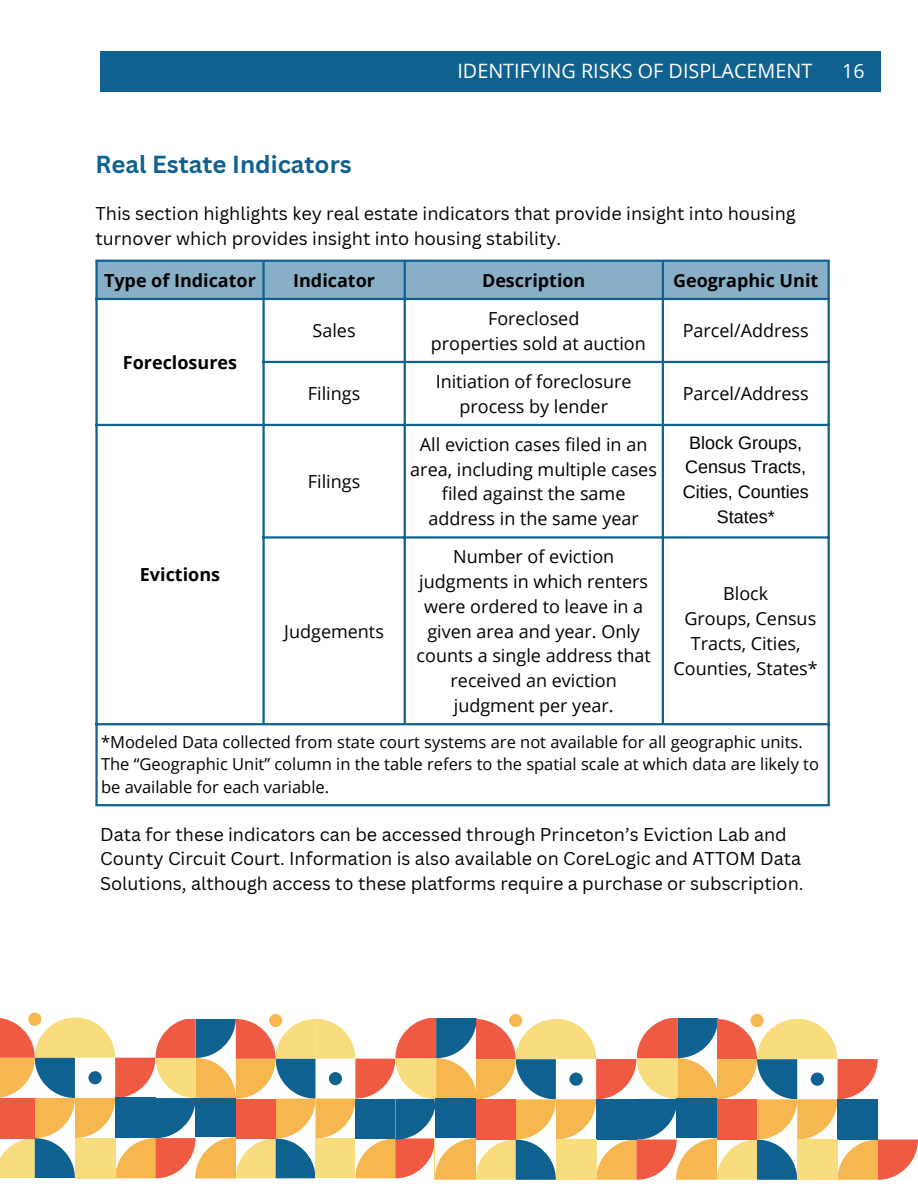
<style>
.page{position:relative;width:918px;height:1188px;background:#fff}
.page>*{position:absolute;margin:0;border:0;box-sizing:border-box;transform-origin:0 0}
.t1{font:700 24px "Canva Sans";color:#0f6190}
.t2{font:19.8px "Open Sans";color:#fff}
.t3{font:19.5px "Open Sans";color:#fff}
.t4{font:18px/24.8px "Open Sans";color:#000;text-align:center}
.t5{font:18px/24.8px "Canva Sans";color:#000}
.t6{font:700 18px "Open Sans";color:#000}
.t7{font:18px/24.8px "Arimo";color:#000;text-align:center}
.t8{font:16.5px/22.5px "Open Sans";color:#000}
</style>
<div class="page">
<div style="left:28px;top:1013px;width:13px;height:13px;background:#f7b750;border-radius:50%"></div>
<svg style="left:269px;top:1014px;width:13px;height:13px"></svg>
<svg style="left:509px;top:1014px;width:13px;height:13px"></svg>
<svg style="left:750px;top:1014px;width:14px;height:13px"></svg>
<svg style="left:0;top:1017px;width:918px;height:163px"></svg>
<div style="left:837px;top:1099px;width:41px;height:41px;background:#0f6190"></div>
<div style="left:798px;top:1140px;width:39px;height:40px;background:#f8dc7e"></div>
<div style="left:811px;top:1073px;width:13px;height:13px;background:#0f6190;border-radius:50%"></div>
<div style="left:826px;top:51px;width:55px;height:40px;background:#0f6190"></div>
<div style="left:98px;top:262px;width:730px;height:36px;background:#87b0c7"></div>
<hr style="left:95px;top:262px;width:3px;height:542px;background:#0f6190">
<hr style="left:262px;top:262px;width:3px;height:461px;background:#0f6190">
<hr style="left:404px;top:262px;width:2px;height:461px;background:#0f6190">
<hr style="left:662px;top:262px;width:2px;height:461px;background:#0f6190">
<hr style="left:828px;top:262px;width:2px;height:542px;background:#0f6190">
<hr style="left:95px;top:260px;width:735px;height:2px;background:#0f6190">
<hr style="left:95px;top:298px;width:735px;height:2px;background:#0f6190">
<hr style="left:262px;top:361px;width:568px;height:2px;background:#0f6190">
<hr style="left:95px;top:424px;width:735px;height:2px;background:#0f6190">
<hr style="left:262px;top:536px;width:568px;height:3px;background:#0f6190">
<hr style="left:95px;top:723px;width:735px;height:2px;background:#0f6190">
<hr style="left:95px;top:804px;width:735px;height:2px;background:#0f6190">
<div style="left:100px;top:51px;width:726px;height:40px;background:#0f6190"></div>
<p class="t2" style="left:457px;top:57px;width:356px">IDENTIFYING RISKS OF DISPLACEMENT</p>
<h2 class="t3" style="left:842px;top:57px;width:24px">16</h2>
<p class="t1" style="left:95px;top:148px;width:258px">Real Estate Indicators</p>
<p class="t5" style="left:95px;top:200px;width:702px">This section highlights key real estate indicators that provide insight into housing turnover which provides insight into housing stability.</p>
<p class="t6" style="left:104px;top:267px;width:153px">Type of Indicator</p>
<h1 class="t6" style="left:293px;top:267px;width:83px">Indicator</h1>
<p class="t6" style="left:482px;top:267px;width:105px">Description</p>
<p class="t6" style="left:673px;top:267px;width:147px">Geographic Unit</p>
<p class="t6" style="left:123px;top:349px;width:116px">Foreclosures</p>
<p class="t6" style="left:140px;top:562px;width:82px">Evictions</p>
<p class="t4" style="left:313px;top:318px;width:45px">Sales</p>
<p class="t4" style="left:308px;top:381px;width:54px">Filings</p>
<p class="t4" style="left:308px;top:469px;width:54px">Filings</p>
<p class="t4" style="left:284px;top:618px;width:101px">Judgements</p>
<p class="t4" style="left:488px;top:305px;width:93px">Foreclosed</p>
<p class="t4" style="left:431px;top:330px;width:217px">properties sold at auction</p>
<p class="t4" style="left:436px;top:368px;width:197px">Initiation of foreclosure process by lender</p>
<p class="t4" style="left:683px;top:318px;width:128px">Parcel/Address</p>
<p class="t4" style="left:683px;top:381px;width:128px">Parcel/Address</p>
<p class="t4" style="left:410px;top:431px;width:248px">All eviction cases filed in an area, including multiple cases filed against the same address in the same year</p>
<p class="t7" style="left:683px;top:430px;width:127px">Block Groups,<br>Census Tracts,<br>Cities, Counties<br>States*</p>
<p class="t4" style="left:417px;top:544px;width:236px">Number of eviction judgments in which renters were ordered to leave in a given area and year. Only counts a single address that received an eviction judgment per year.</p>
<p class="t4" style="left:723px;top:581px;width:47px">Block</p>
<p class="t4" style="left:674px;top:606px;width:146px">Groups, Census<br>Tracts, Cities,<br>Counties, States*</p>
<p class="t8" style="left:101px;top:730px;width:703px">*Modeled Data collected from state court systems are not available for all geographic units.</p>
<p class="t8" style="left:101px;top:753px;width:720px">The “Geographic Unit” column in the table refers to the spatial scale at which data are likely to be available for each variable.</p>
<p class="t5" style="left:100px;top:821px;width:705px">Data for these indicators can be accessed through Princeton’s Eviction Lab and<br>County Circuit Court. Information is also available on CoreLogic and ATTOM Data<br>Solutions, although access to these platforms require a purchase or subscription.</p>
</div>
